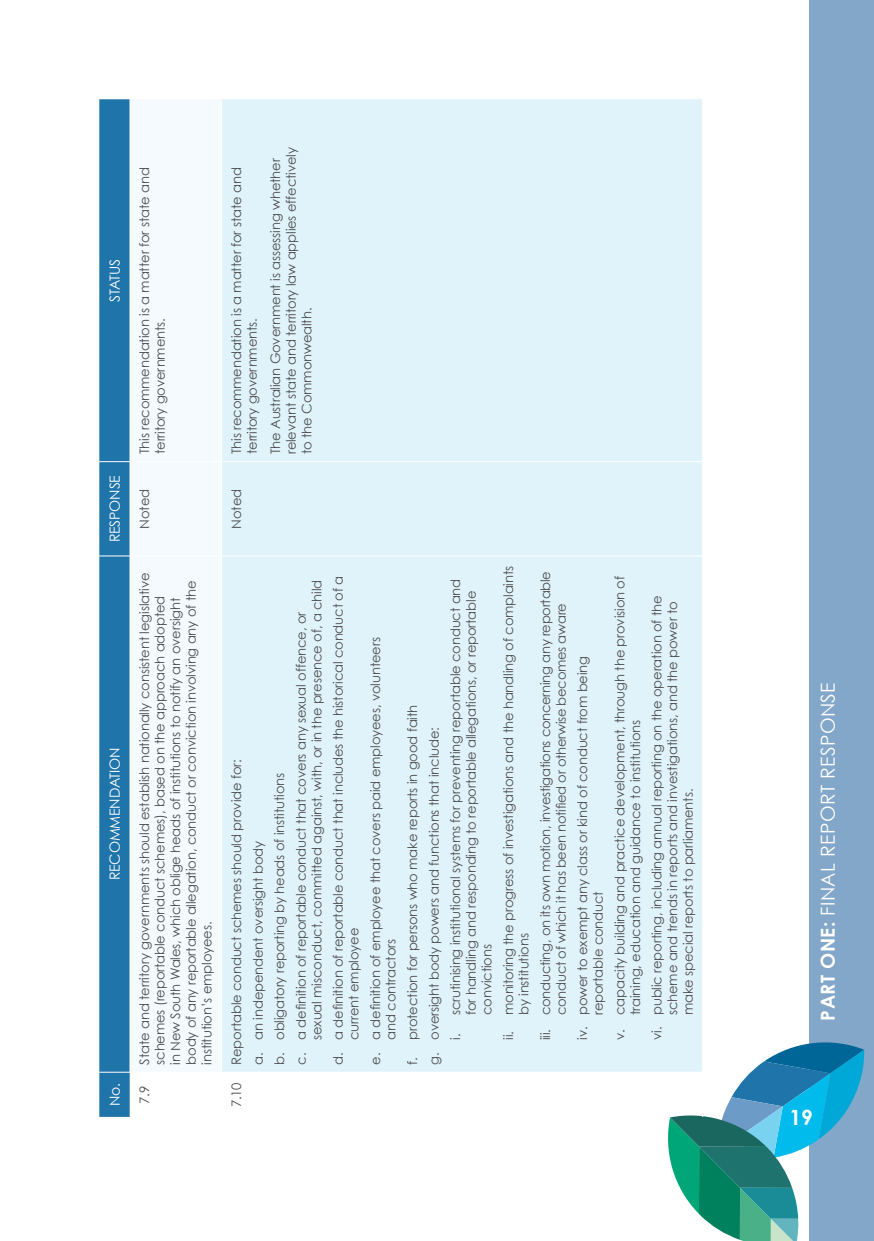
<style>
.page{position:relative;width:874px;height:1241px;background:#fff}
.page>*{position:absolute;margin:0;border:0;box-sizing:border-box;transform-origin:0 0}
.t1{font:700 21px "Century Gothic";color:#fff}
.t2{font:19.25px "Century Gothic";letter-spacing:.02em;color:#fff}
.Header_text{font:14px "Century Gothic";letter-spacing:-.01em;color:#fff}
.Table_text{font:13.12px/15.6px "Century Gothic";letter-spacing:-.01em;color:#4d4d4f}
.s1{font-weight:700}
</style>
<div class="page">
<div style="left:809px;top:0;width:64px;height:1240px;background:#83a7c9"></div>
<svg style="left:668px;top:1042px;width:196px;height:198px"></svg>
<div style="left:99px;top:99px;width:31px;height:1017px;background:#1f75aa"></div>
<div style="left:130px;top:100px;width:90px;height:971px;background:#f4fafd"></div>
<div style="left:222px;top:99px;width:480px;height:972px;background:#e0f3fb"></div>
<hr style="left:99px;top:1071px;width:31px;height:1px;background:#fff">
<hr style="left:130px;top:555px;width:91px;height:1px;background:#fff">
<hr style="left:130px;top:461px;width:91px;height:1px;background:#fff">
<hr style="left:222px;top:1071px;width:480px;height:1px;background:#fff">
<hr style="left:222px;top:555px;width:480px;height:1px;background:#fff">
<hr style="left:222px;top:461px;width:480px;height:1px;background:#fff">
<hr style="left:702px;top:1071px;width:1px;height:45px;background:#fff">
<hr style="left:702px;top:556px;width:1px;height:515px;background:#fff">
<hr style="left:99px;top:555px;width:31px;height:1px;background:#fff">
<hr style="left:99px;top:461px;width:31px;height:1px;background:#fff">
<p class="Header_text" style="left:106px;top:301px;width:44px;rotate:-90deg">STATUS</p>
<p class="Header_text" style="left:106px;top:542px;width:69px;rotate:-90deg">RESPONSE</p>
<p class="Header_text" style="left:106px;top:880px;width:134px;rotate:-90deg">RECOMMENDATION</p>
<p class="Header_text" style="left:106px;top:1106px;width:25px;rotate:-90deg">No.</p>
<p class="Table_text" style="left:136px;top:454px;width:288px;rotate:-90deg">This recommendation is a matter for state and territory governments.</p>
<p class="Table_text" style="left:228px;top:454px;width:288px;rotate:-90deg">This recommendation is a matter for state and territory governments.</p>
<p class="Table_text" style="left:267px;top:454px;width:308px;rotate:-90deg">The Australian Government is assessing whether relevant state and territory law applies effectively to the Commonwealth.</p>
<p class="Table_text" style="left:136px;top:528px;width:41px;rotate:-90deg">Noted</p>
<p class="Table_text" style="left:228px;top:528px;width:41px;rotate:-90deg">Noted</p>
<p class="Table_text" style="left:136px;top:1064px;width:493px;rotate:-90deg">State and territory governments should establish nationally consistent legislative schemes (reportable conduct schemes), based on the approach adopted<br>in New South Wales, which oblige heads of institutions to notify an oversight body of any reportable allegation, conduct or conviction involving any of the institution’s employees.</p>
<p class="Table_text" style="left:228px;top:1064px;width:307px;rotate:-90deg">Reportable conduct schemes should provide for:</p>
<p class="Table_text" style="left:250px;top:1064px;width:225px;rotate:-90deg">a. an independent oversight body</p>
<p class="Table_text" style="left:271px;top:1064px;width:293px;rotate:-90deg">b. obligatory reporting by heads of institutions</p>
<p class="Table_text" style="left:293px;top:1039px;width:461px;text-indent:-25px;rotate:-90deg">c. a definition of reportable conduct that covers any sexual offence, or sexual misconduct, committed against, with, or in the presence of, a child</p>
<p class="Table_text" style="left:330px;top:1039px;width:465px;text-indent:-25px;rotate:-90deg">d. a definition of reportable conduct that includes the historical conduct of a current employee</p>
<p class="Table_text" style="left:367px;top:1039px;width:404px;text-indent:-25px;rotate:-90deg">e. a definition of employee that covers paid employees, volunteers and contractors</p>
<p class="Table_text" style="left:404px;top:1064px;width:361px;rotate:-90deg">f. protection for persons who make reports in good faith</p>
<p class="Table_text" style="left:426px;top:1064px;width:339px;rotate:-90deg">g. oversight body powers and functions that include:</p>
<p class="Table_text" style="left:447px;top:1014px;width:438px;text-indent:-25px;rotate:-90deg">i. scrutinising institutional systems for preventing reportable conduct and for handling and responding to reportable allegations, or reportable convictions</p>
<p class="Table_text" style="left:500px;top:1014px;width:451px;text-indent:-25px;rotate:-90deg">ii. monitoring the progress of investigations and the handling of complaints by institutions</p>
<p class="Table_text" style="left:537px;top:1039px;width:470px;text-align:center;rotate:-90deg">iii. conducting, on its own motion, investigations concerning any reportable conduct of which it has been notified or otherwise becomes aware</p>
<p class="Table_text" style="left:574px;top:1014px;width:360px;text-indent:-25px;rotate:-90deg">iv. power to exempt any class or kind of conduct from being reportable conduct</p>
<p class="Table_text" style="left:611px;top:1014px;width:440px;text-indent:-25px;rotate:-90deg">v. capacity building and practice development, through the provision of training, education and guidance to institutions</p>
<p class="Table_text" style="left:648px;top:1014px;width:421px;text-indent:-25px;rotate:-90deg">vi. public reporting, including annual reporting on the operation of the scheme and trends in reports and investigations, and the power to make special reports to parliaments.</p>
<p class="Table_text" style="left:136px;top:1103px;width:19px;rotate:-90deg">7.9</p>
<p class="Table_text" style="left:228px;top:1107px;width:27px;rotate:-90deg">7.10</p>
<h2 class="t2" style="left:815px;top:1020px;width:340px;rotate:-90deg"><span class="s1">PART ONE:</span> FINAL REPORT RESPONSE</h2>
<h1 class="t1" style="left:789px;top:1103px;width:25px">19</h1>
</div>
